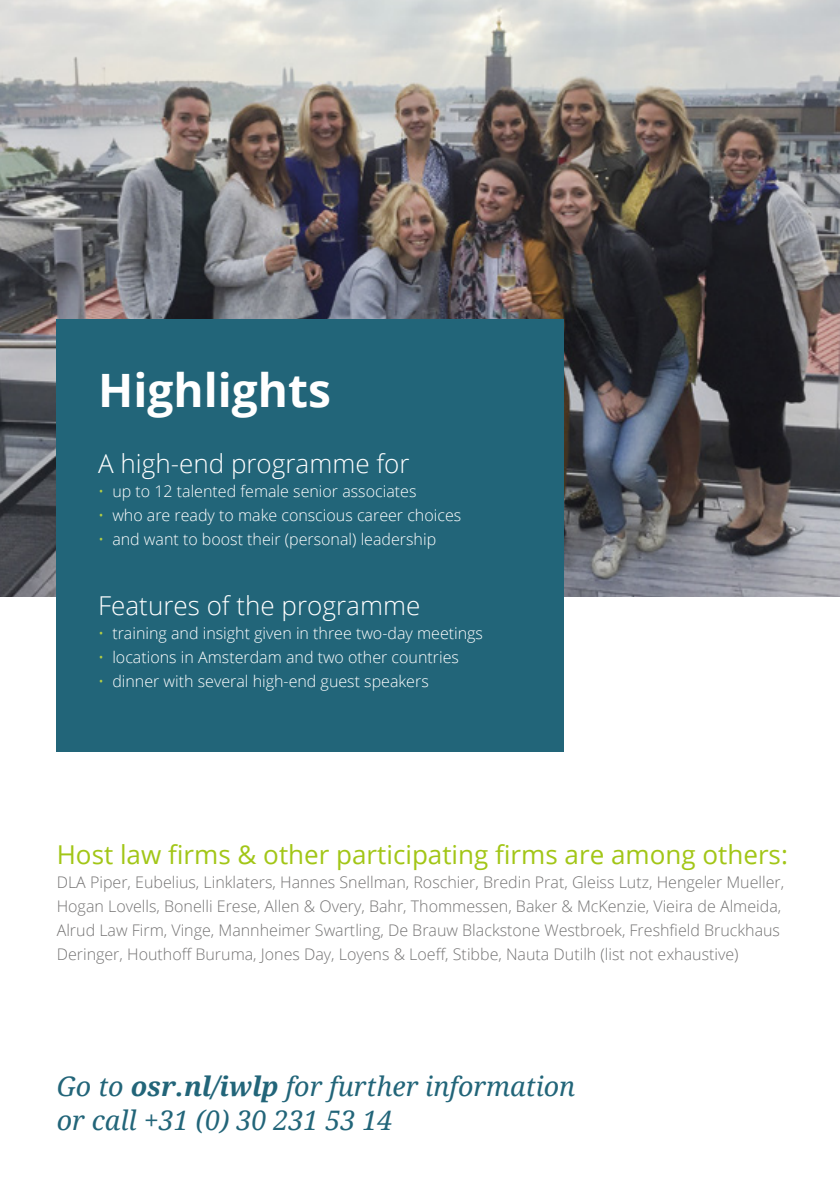
<style>
.page{position:relative;width:840px;height:1191px;background:#fff}
.page>*{position:absolute;margin:0;border:0;box-sizing:border-box;transform-origin:0 0}
.t1{font:700 46px "Open Sans";color:#fff}
.t2{font:italic 26.8px/33.4px "Noto Serif";color:#226579}
.t3{font:26px "Open Sans";color:#a2c617}
.t4{font:300 26px "Open Sans";color:#fff}
.t5{font:300 16px/24px "Open Sans";color:#757474}
.t6{font:300 16px "Open Sans";color:#fff}
.s1{color:#b3cd45}
.s2{font-weight:700}
</style>
<div class="page">
<img style="left:0;top:0;width:839px;height:596px">
<div style="left:57px;top:319px;width:506px;height:432px;background:#226579"></div>
<h1 class="t1" style="left:98px;top:357px;width:234px">Highlights</h1>
<h3 class="t4" style="left:98px;top:445px;width:313px">A high-end programme for</h3>
<p class="t6" style="left:98px;top:480px;width:319px"><span class="s1">•</span> up to 12 talented female senior associates</p>
<p class="t6" style="left:98px;top:504px;width:364px"><span class="s1">•</span> who are ready to make conscious career choices</p>
<p class="t6" style="left:98px;top:528px;width:339px"><span class="s1">•</span> and want to boost their (personal) leadership</p>
<h3 class="t4" style="left:98px;top:587px;width:323px">Features of the programme</h3>
<p class="t6" style="left:98px;top:622px;width:386px"><span class="s1">•</span> training and insight given in three two-day meetings</p>
<p class="t6" style="left:98px;top:646px;width:362px"><span class="s1">•</span> locations in Amsterdam and two other countries</p>
<p class="t6" style="left:98px;top:670px;width:332px"><span class="s1">•</span> dinner with several high-end guest speakers</p>
<h3 class="t3" style="left:57px;top:837px;width:732px">Host law firms &amp; other participating firms are among others:</h3>
<p class="t5" style="left:57px;top:870px;width:728px">DLA Piper, Eubelius, Linklaters, Hannes Snellman, Roschier, Bredin Prat, Gleiss Lutz, Hengeler Mueller, Hogan Lovells, Bonelli Erese, Allen &amp; Overy, Bahr, Thommessen, Baker &amp; McKenzie, Vieira de Almeida, Alrud Law Firm, Vinge, Mannheimer Swartling, De Brauw Blackstone Westbroek, Freshfield Bruckhaus Deringer, Houthoff Buruma, Jones Day, Loyens &amp; Loeff, Stibbe, Nauta Dutilh (list not exhaustive)</p>
<h2 class="t2" style="left:57px;top:1069px;width:520px">Go to <span class="s2">osr.nl/iwlp</span> for further information or call +31 (0) 30 231 53 14</h2>
</div>
